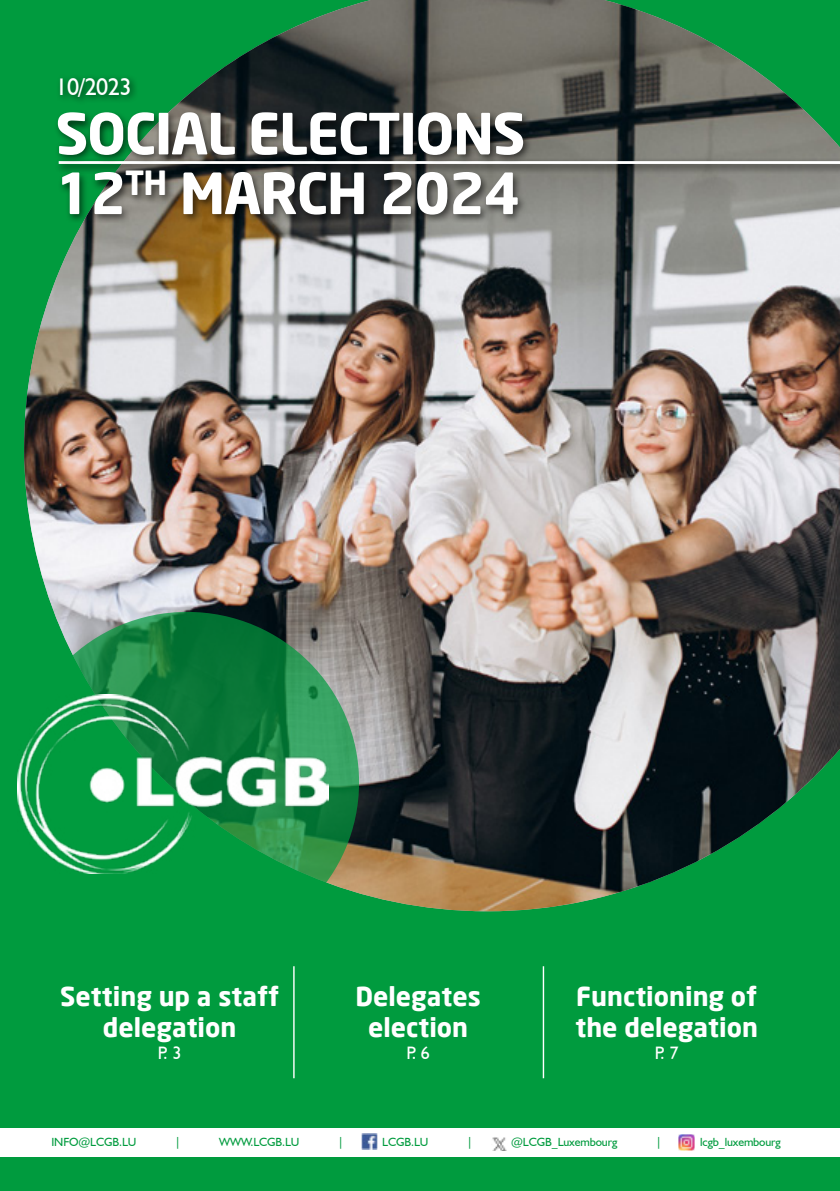
<style>
.page{position:relative;width:840px;height:1191px;background:#fff}
.page>*{position:absolute;margin:0;border:0;box-sizing:border-box;transform-origin:0 0}
.t1{font:700 56px/59.6px "Neo Sans";letter-spacing:-.025em;color:#fff}
.t2{font:700 26px/31.2px "Neo Sans";color:#fff;text-align:center}
.t3{font:24px "Humanist 521 BT";letter-spacing:-.025em;color:#fff}
.t4{font:18px "Humanist 521 BT";color:#fff}
.t5{font:11.8px "Humanist 521 BT";letter-spacing:-.01em;color:#009b3e}
</style>
<div class="page">
<div style="left:0;top:0;width:839px;height:1191px;background:#009b3e"></div>
<img style="left:24px;top:0;width:815px;height:911px">
<div style="left:0;top:1128px;width:839px;height:27px;background:#fff"></div>
<div style="left:54px;top:157px;width:785px;height:17px;background:#000;opacity:.75"></div>
<hr style="left:59px;top:161px;width:780px;height:3px;background:#fff">
<div style="left:54px;top:75px;width:478px;height:148px;background:#000;opacity:.6"></div>
<hr style="left:293px;top:966px;width:1px;height:112px;background:#fff">
<hr style="left:542px;top:966px;width:2px;height:112px;background:#fff">
<svg style="left:15px;top:612px;width:344px;height:340px"></svg>
<img style="left:17px;top:695px;width:311px;height:178px">
<div style="left:0;top:1129px;width:839px;height:27px;background:#fff"></div>
<img style="left:361px;top:1133px;width:16px;height:16px">
<img style="left:492px;top:1137px;width:15px;height:13px">
<img style="left:678px;top:1134px;width:16px;height:16px">
<p class="t3" style="left:55px;top:72px;width:77px">10/2023</p>
<h1 class="t1" style="left:55px;top:102px;width:471px">SOCIAL ELECTIONS<br>12<sup>TH</sup> MARCH 2024</h1>
<p class="t2" style="left:60px;top:980px;width:220px">Setting up a staff delegation</p>
<p class="t4" style="left:158px;top:1041px;width:25px">P. 3</p>
<p class="t2" style="left:355px;top:980px;width:127px">Delegates election</p>
<p class="t4" style="left:406px;top:1041px;width:25px">P. 6</p>
<p class="t2" style="left:575px;top:980px;width:184px;text-align:left">Functioning of the delegation</p>
<p class="t4" style="left:654px;top:1041px;width:25px">P. 7</p>
<p class="t5" style="left:51px;top:1134px;width:86px">INFO@LCGB.LU</p>
<p class="t5" style="left:175px;top:1134px;width:7px">|</p>
<p class="t5" style="left:219px;top:1134px;width:82px">WWW.LCGB.LU</p>
<p class="t5" style="left:338px;top:1134px;width:7px">|</p>
<p class="t5" style="left:382px;top:1134px;width:48px">LCGB.LU</p>
<p class="t5" style="left:466px;top:1134px;width:7px">|</p>
<p class="t5" style="left:511px;top:1134px;width:108px">@LCGB_Luxembourg</p>
<p class="t5" style="left:655px;top:1134px;width:7px">|</p>
<p class="t5" style="left:699px;top:1134px;width:82px">lcgb_luxembourg</p>
</div>
